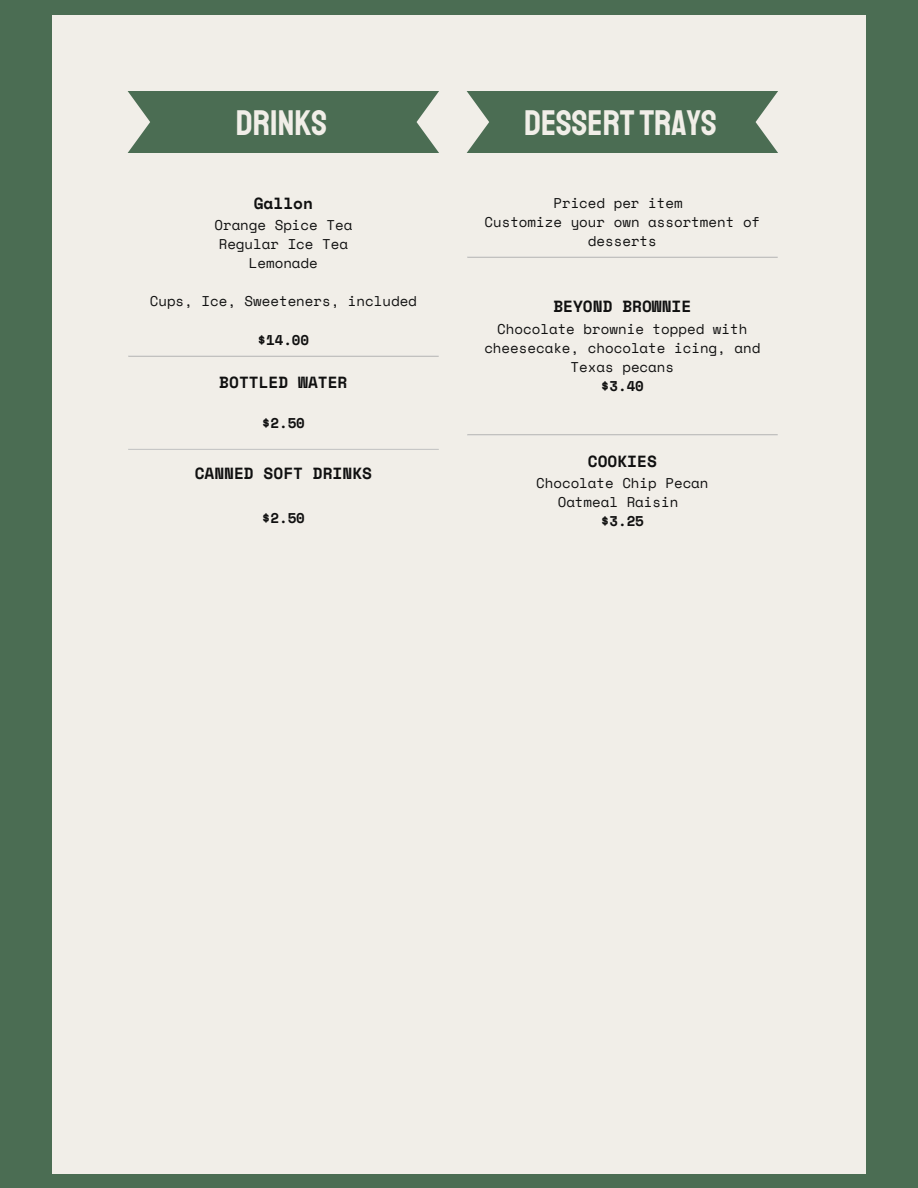
<style>
.page{position:relative;width:918px;height:1188px;background:#4b6d53}
.page>*{position:absolute;margin:0;border:0;box-sizing:border-box;transform-origin:0 0}
.t1{font:36px "Staatliches";color:#f1eee8}
.t2{font:700 16.05px "Space Mono";color:#101010}
.t3{font:14.1px/19.2px "Space Mono";color:#101010;text-align:center}
.t4{font:700 14.1px "Space Mono";color:#101010}
</style>
<div class="page">
<div style="left:53px;top:15px;width:813px;height:1159px;background:#f1eee8"></div>
<hr style="left:128px;top:356px;width:311px;height:1px;background:#ccc">
<hr style="left:128px;top:449px;width:311px;height:1px;background:#ccc">
<hr style="left:467px;top:257px;width:311px;height:1px;background:#ccc">
<hr style="left:467px;top:435px;width:311px;height:1px;background:#ccc">
<svg style="left:127px;top:92px;width:312px;height:61px;background:#57765e"></svg>
<svg style="left:466px;top:92px;width:312px;height:61px;background:#57765e"></svg>
<p class="t1" style="left:236px;top:101px;width:93px">DRINKS</p>
<p class="t1" style="left:524px;top:101px;width:194px">DESSERT TRAYS</p>
<p class="t2" style="left:254px;top:191px;width:61px">Gallon</p>
<p class="t3" style="left:214px;top:215px;width:139px">Orange Spice Tea</p>
<p class="t3" style="left:219px;top:234px;width:131px">Regular Ice Tea</p>
<p class="t3" style="left:249px;top:253px;width:70px">Lemonade</p>
<p class="t3" style="left:150px;top:292px;width:269px">Cups, Ice, Sweeteners, included</p>
<p class="t4" style="left:257px;top:329px;width:53px">$14.00</p>
<p class="t2" style="left:219px;top:370px;width:130px">BOTTLED WATER</p>
<p class="t4" style="left:262px;top:413px;width:45px">$2.50</p>
<p class="t2" style="left:195px;top:461px;width:179px">CANNED SOFT DRINKS</p>
<p class="t4" style="left:262px;top:507px;width:45px">$2.50</p>
<p class="t3" style="left:553px;top:193px;width:131px">Priced per item</p>
<p class="t3" style="left:485px;top:212px;width:277px">Customize your own assortment of desserts</p>
<p class="t2" style="left:553px;top:294px;width:139px">BEYOND BROWNIE</p>
<p class="t3" style="left:484px;top:319px;width:278px">Chocolate brownie topped with cheesecake, chocolate icing, and<br>Texas pecans</p>
<p class="t4" style="left:601px;top:375px;width:45px">$3.40</p>
<p class="t2" style="left:588px;top:449px;width:70px">COOKIES</p>
<p class="t3" style="left:536px;top:473px;width:174px">Chocolate Chip Pecan</p>
<p class="t3" style="left:558px;top:492px;width:122px">Oatmeal Raisin</p>
<p class="t4" style="left:601px;top:510px;width:45px">$3.25</p>
</div>
